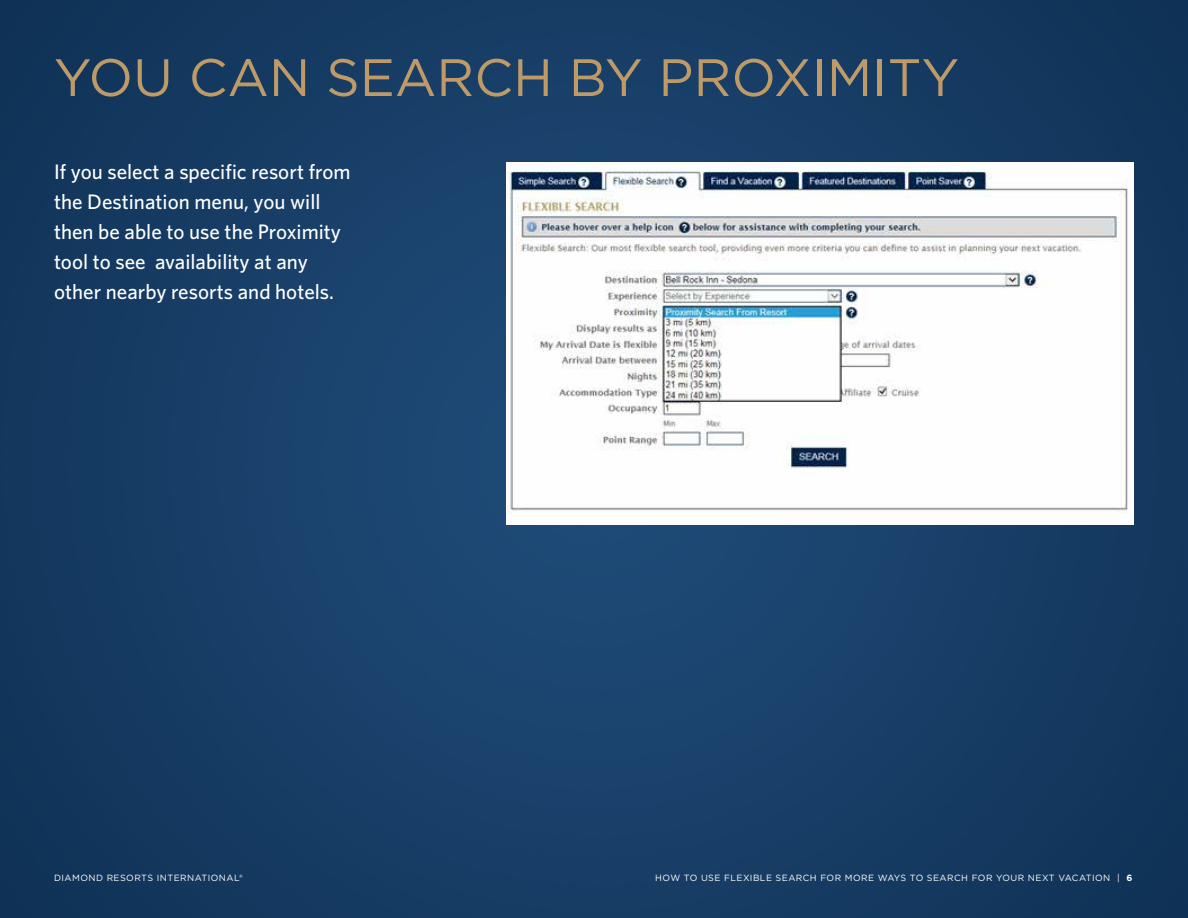
<style>
.page{position:relative;width:1188px;height:918px;background:#fff}
.page>*{position:absolute;margin:0;border:0;box-sizing:border-box;transform-origin:0 0}
.t1{font:52.5px "Gotham";color:#be9a69}
.t2{font:500 21px/30px "Whitney";color:#fff}
.t3{font:9px "Gotham";letter-spacing:.05em;color:#fff}
.s1{font-weight:700}
</style>
<div class="page">
<img style="left:0;top:0;width:1188px;height:918px">
<img style="left:507px;top:162px;width:627px;height:362px">
<h1 class="t1" style="left:54px;top:44px;width:907px">YOU CAN SEARCH BY PROXIMITY</h1>
<p class="t2" style="left:54px;top:156px;width:298px">If you select a specific resort from the Destination menu, you will then be able to use the Proximity tool to see availability at any other nearby resorts and hotels.</p>
<p class="t3" style="left:54px;top:872px;width:190px">DIAMOND RESORTS INTERNATIONAL®</p>
<p class="t3" style="left:655px;top:872px;width:479px">HOW TO USE FLEXIBLE SEARCH FOR MORE WAYS TO SEARCH FOR YOUR NEXT VACATION | <span class="s1">6</span></p>
</div>
